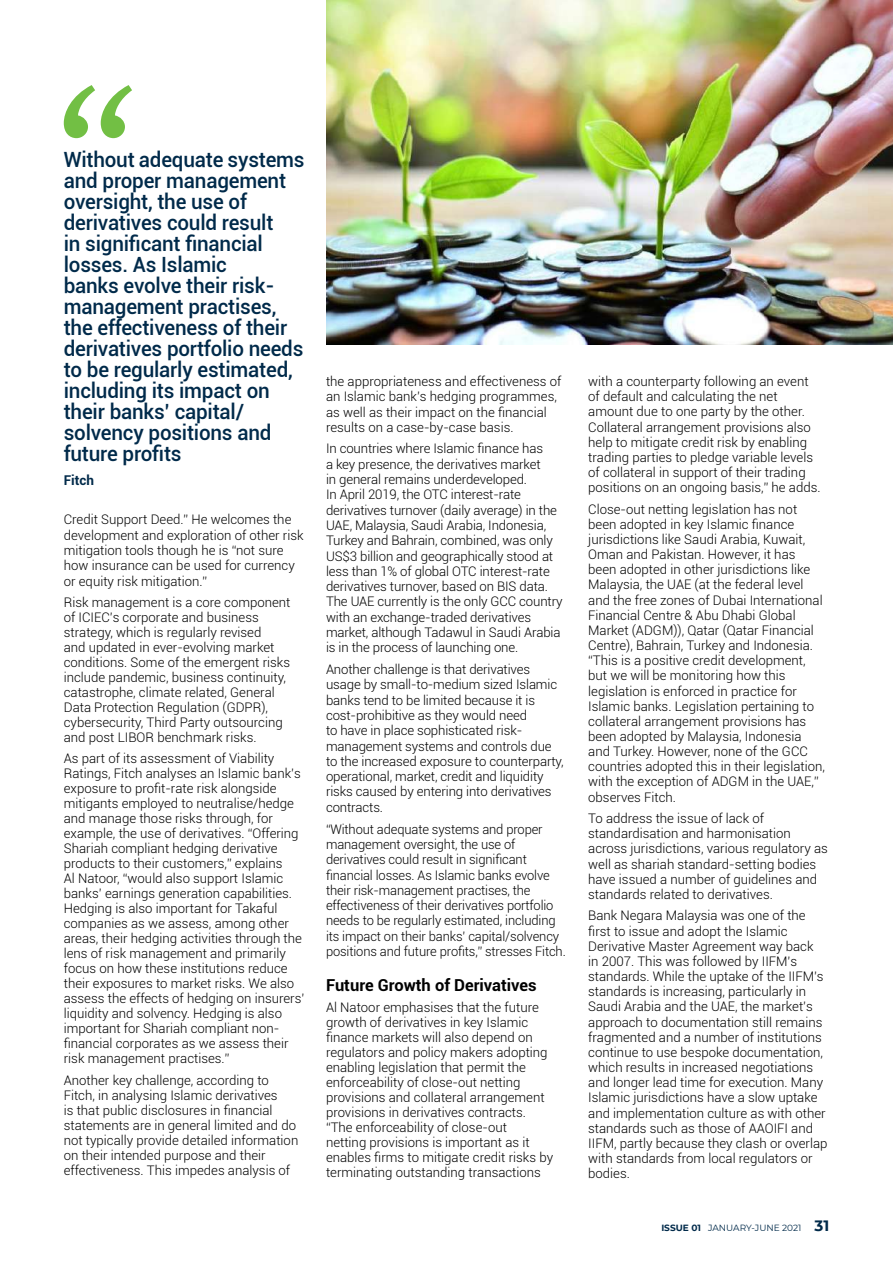
<style>
.page{position:relative;width:893px;height:1263px;background:#fff}
.page>*{position:absolute;margin:0;border:0;box-sizing:border-box;transform-origin:0 0}
.t1{font:500 21px/21px "Roboto";letter-spacing:-.01em;color:#002a4a}
.t2{font:700 16.5px "Roboto";color:#000}
.t3{font:700 13.5px "Roboto";color:#002a4a}
.t4{font:300 13.2px/15.1px "Roboto";color:#000}
.t5{font:9px "Montserrat";color:#002a4a}
.s1{font-weight:700}
.s2{font-weight:700;font-size:15px}
</style>
<div class="page">
<img style="left:326px;top:0;width:567px;height:344px">
<svg style="left:64px;top:85px;width:68px;height:53px"></svg>
<p class="t1" style="left:64px;top:148px;width:242px">Without adequate systems and proper management oversight, the use of derivatives could result<br>in significant financial losses. As Islamic<br>banks evolve their risk&shy;management practises, the effectiveness of their derivatives portfolio needs to be regularly estimated, including its impact on their banks’ capital/ solvency positions and future profits</p>
<p class="t3" style="left:64px;top:470px;width:32px">Fitch</p>
<p class="t4" style="left:64px;top:512px;width:241px">Credit Support Deed.” He welcomes the development and exploration of other risk mitigation tools though he is “not sure how insurance can be used for currency or equity risk mitigation.”</p>
<p class="t4" style="left:64px;top:594px;width:228px">Risk management is a core component of ICIEC’s corporate and business strategy, which is regularly revised<br>and updated in ever-evolving market conditions. Some of the emergent risks include pandemic, business continuity, catastrophe, climate related, General Data Protection Regulation (GDPR), cybersecurity, Third Party outsourcing and post LIBOR benchmark risks.</p>
<p class="t4" style="left:64px;top:751px;width:242px">As part of its assessment of Viability Ratings, Fitch analyses an Islamic bank’s exposure to profit-rate risk alongside mitigants employed to neutralise/hedge and manage those risks through, for example, the use of derivatives. “Offering Shariah compliant hedging derivative products to their customers,” explains<br>Al Natoor, “would also support Islamic banks’ earnings generation capabilities.<br>Hedging is also important for Takaful companies as we assess, among other areas, their hedging activities through the lens of risk management and primarily focus on how these institutions reduce their exposures to market risks. We also assess the effects of hedging on insurers’ liquidity and solvency. Hedging is also important for Shariah compliant non&shy;financial corporates as we assess their risk management practises.”</p>
<p class="t4" style="left:64px;top:1072px;width:236px">Another key challenge, according to Fitch, in analysing Islamic derivatives<br>is that public disclosures in financial statements are in general limited and do not typically provide detailed information on their intended purpose and their effectiveness. This impedes analysis of</p>
<p class="t4" style="left:326px;top:373px;width:237px">the appropriateness and effectiveness of an Islamic bank’s hedging programmes, as well as their impact on the financial results on a case-by-case basis.</p>
<p class="t4" style="left:326px;top:441px;width:238px">In countries where Islamic finance has<br>a key presence, the derivatives market<br>in general remains underdeveloped.<br>In April 2019, the OTC interest-rate derivatives turnover (daily average) in the UAE, Malaysia, Saudi Arabia, Indonesia, Turkey and Bahrain, combined, was only US$3 billion and geographically stood at less than 1% of global OTC interest-rate derivatives turnover, based on BIS data.<br>The UAE currently is the only GCC country with an exchange-traded derivatives market, although Tadawul in Saudi Arabia is in the process of launching one.</p>
<p class="t4" style="left:326px;top:661px;width:239px">Another challenge is that derivatives usage by small-to-medium sized Islamic banks tend to be limited because it is cost-prohibitive as they would need<br>to have in place sophisticated risk&shy;management systems and controls due to the increased exposure to counterparty, operational, market, credit and liquidity risks caused by entering into derivatives contracts.</p>
<p class="t4" style="left:326px;top:821px;width:241px">“Without adequate systems and proper management oversight, the use of derivatives could result in significant financial losses. As Islamic banks evolve their risk-management practises, the effectiveness of their derivatives portfolio needs to be regularly estimated, including its impact on their banks’ capital/solvency positions and future profits,” stresses Fitch.</p>
<p class="t2" style="left:326px;top:973px;width:212px">Future Growth of Derivatives</p>
<p class="t4" style="left:326px;top:1000px;width:229px">Al Natoor emphasises that the future growth of derivatives in key Islamic finance markets will also depend on regulators and policy makers adopting enabling legislation that permit the enforceability of close-out netting provisions and collateral arrangement provisions in derivatives contracts. “The enforceability of close-out<br>netting provisions is important as it enables firms to mitigate credit risks by terminating outstanding transactions</p>
<p class="t4" style="left:588px;top:373px;width:234px">with a counterparty following an event of default and calculating the net amount due to one party by the other.<br>Collateral arrangement provisions also help to mitigate credit risk by enabling trading parties to pledge variable levels of collateral in support of their trading positions on an ongoing basis,” he adds.</p>
<p class="t4" style="left:588px;top:501px;width:238px">Close-out netting legislation has not been adopted in key Islamic finance jurisdictions like Saudi Arabia, Kuwait, Oman and Pakistan. However, it has been adopted in other jurisdictions like Malaysia, the UAE (at the federal level and the free zones of Dubai International Financial Centre &amp; Abu Dhabi Global Market (ADGM)), Qatar (Qatar Financial Centre), Bahrain, Turkey and Indonesia. “This is a positive credit development, but we will be monitoring how this legislation is enforced in practice for Islamic banks. Legislation pertaining to collateral arrangement provisions has been adopted by Malaysia, Indonesia and Turkey. However, none of the GCC countries adopted this in their legislation, with the exception of ADGM in the UAE,” observes Fitch.</p>
<p class="t4" style="left:588px;top:810px;width:241px">To address the issue of lack of standardisation and harmonisation across jurisdictions, various regulatory as well as shariah standard-setting bodies have issued a number of guidelines and standards related to derivatives.</p>
<p class="t4" style="left:588px;top:908px;width:241px">Bank Negara Malaysia was one of the first to issue and adopt the Islamic Derivative Master Agreement way back<br>in 2007. This was followed by IIFM’s standards. While the uptake of the IIFM’s standards is increasing, particularly in Saudi Arabia and the UAE, the market’s approach to documentation still remains fragmented and a number of institutions continue to use bespoke documentation, which results in increased negotiations and longer lead time for execution. Many Islamic jurisdictions have a slow uptake and implementation culture as with other standards such as those of AAOIFI and IIFM, partly because they clash or overlap with standards from local regulators or bodies.</p>
<p class="t5" style="left:661px;top:1222px;width:169px"><span class="s1">ISSUE 01</span> JANUARY-JUNE 2021 <span class="s2">31</span></p>
</div>
